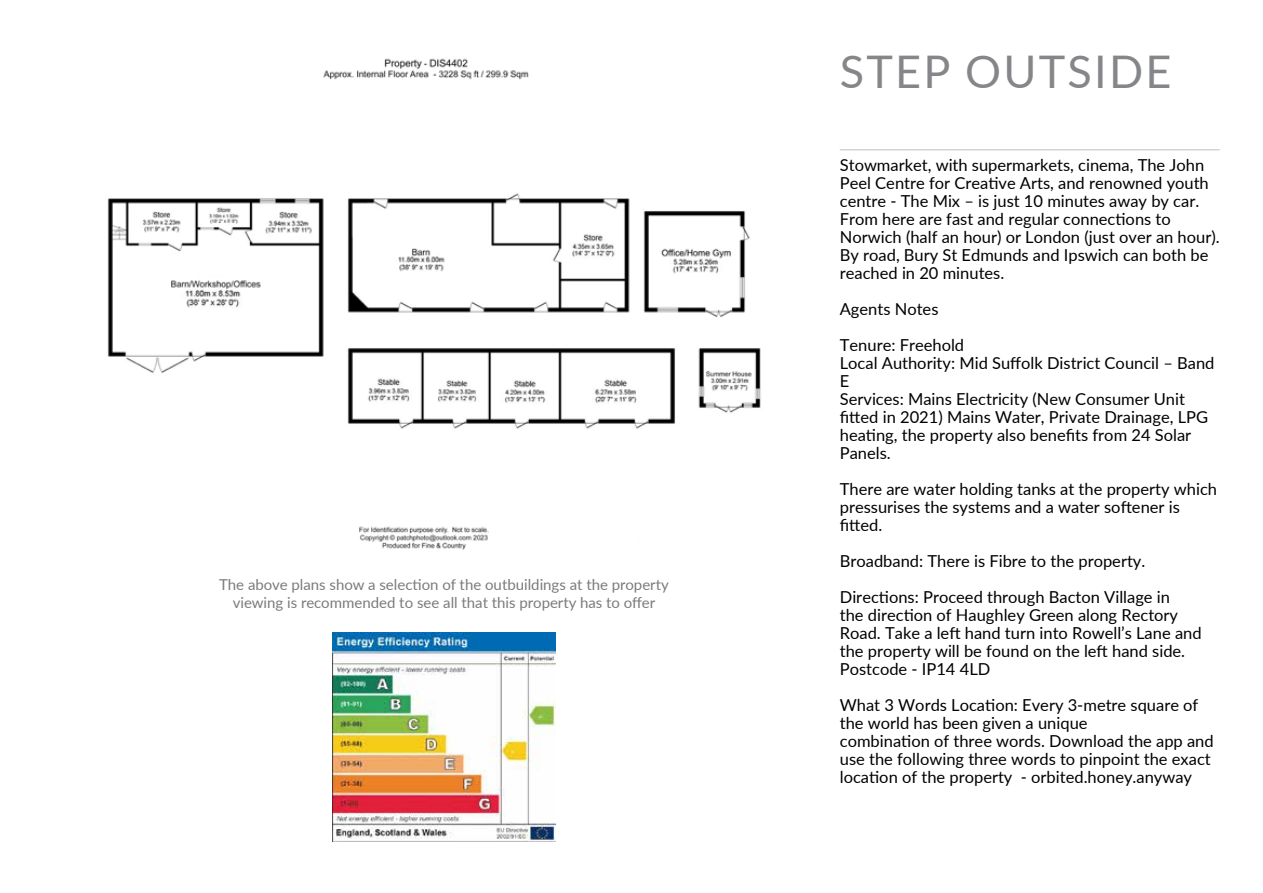
<style>
.page{position:relative;width:1263px;height:893px;background:#fff}
.page>*{position:absolute;margin:0;border:0;box-sizing:border-box;transform-origin:0 0}
.t1{font:45px "Lato";letter-spacing:.05em;color:#858689}
.t2{font:16.5px/18px "Lato";color:#000}
.t3{font:15px/18px "Lato";color:#7c7b7b;text-align:center}
</style>
<div class="page">
<hr style="left:840px;top:150px;width:380px;height:1px;background:#bebebe">
<img style="left:332px;top:632px;width:223px;height:210px">
<img style="left:107px;top:58px;width:654px;height:492px">
<p class="t3" style="left:219px;top:575px;width:451px">The above plans show a selection of the outbuildings at the property viewing is recommended to see all that this property has to offer</p>
<h1 class="t1" style="left:840px;top:39px;width:333px">STEP OUTSIDE</h1>
<p class="t2" style="left:840px;top:155px;width:381px">Stowmarket, with supermarkets, cinema, The John Peel Centre for Creative Arts, and renowned youth centre - The Mix – is just 10 minutes away by car.<br>From here are fast and regular connections to Norwich (half an hour) or London (just over an hour).<br>By road, Bury St Edmunds and Ipswich can both be reached in 20 minutes.</p>
<p class="t2" style="left:840px;top:290px;width:126px;line-height:36px">Agents Notes<br>Tenure: Freehold</p>
<p class="t2" style="left:840px;top:353px;width:376px">Local Authority: Mid Suffolk District Council – Band E<br>Services: Mains Electricity (New Consumer Unit fitted in 2021) Mains Water, Private Drainage, LPG heating, the property also benefits from 24 Solar Panels.</p>
<p class="t2" style="left:840px;top:479px;width:379px">There are water holding tanks at the property which pressurises the systems and a water softener is fitted.</p>
<p class="t2" style="left:840px;top:542px;width:332px;line-height:36px">Broadband: There is Fibre to the property.<br>Directions: Proceed through Bacton Village in</p>
<p class="t2" style="left:840px;top:605px;width:363px">the direction of Haughley Green along Rectory Road. Take a left hand turn into Rowell’s Lane and the property will be found on the left hand side.<br>Postcode - IP14 4LD</p>
<p class="t2" style="left:840px;top:695px;width:375px">What 3 Words Location: Every 3-metre square of the world has been given a unique<br>combination of three words. Download the app and use the following three words to pinpoint the exact location of the property - orbited.honey.anyway</p>
</div>
